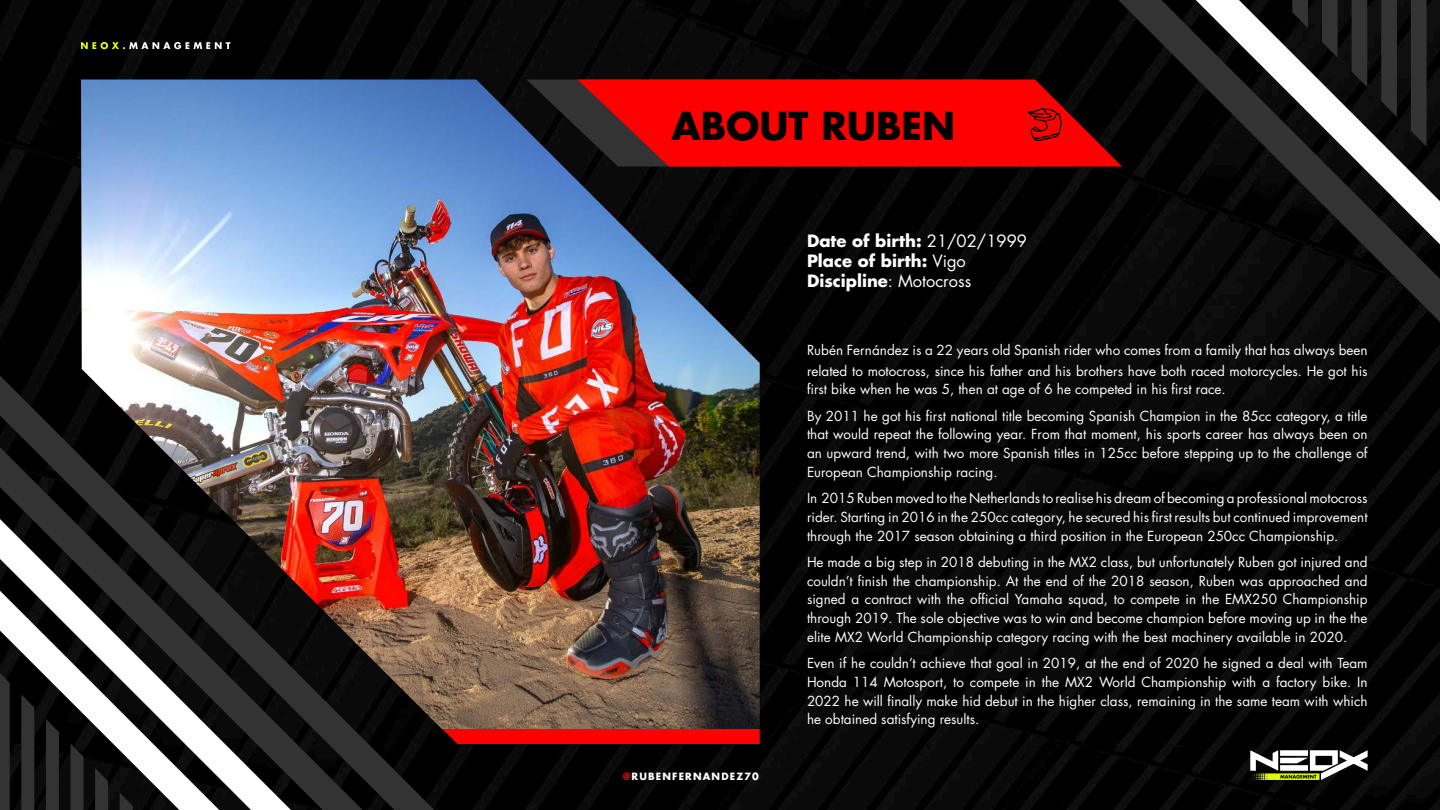
<style>
.page{position:relative;width:1440px;height:810px;background:#fff}
.page>*{position:absolute;margin:0;border:0;box-sizing:border-box;transform-origin:0 0}
.t1{font:700 37.5px "Futura Std";color:#000}
.t2{font:700 16.5px "Futura Std";color:#fff}
.t3{font:13.5px/18.8px "Futura Std";color:#fff;text-align:justify}
.t4{font:700 9.75px "Futura Std";letter-spacing:.12em;color:#fff}
.s1{font-weight:400}
.s2{color:#f00}
</style>
<div class="page">
<img style="left:0;top:0;width:1440px;height:810px">
<svg style="left:0;top:331px;width:840px;height:479px;background:#090909"></svg>
<svg style="left:0;top:519px;width:291px;height:291px"></svg>
<svg style="left:0;top:591px;width:219px;height:219px"></svg>
<svg style="left:71px;top:744px;width:13px;height:66px"></svg>
<svg style="left:21px;top:694px;width:13px;height:116px;background:#2e2e2e"></svg>
<svg style="left:95px;top:768px;width:13px;height:42px"></svg>
<svg style="left:120px;top:793px;width:13px;height:17px"></svg>
<svg style="left:0;top:673px;width:10px;height:137px"></svg>
<svg style="left:46px;top:719px;width:13px;height:91px"></svg>
<svg style="left:1118px;top:0;width:322px;height:322px;background:#262626"></svg>
<svg style="left:1322px;top:0;width:16px;height:58px"></svg>
<svg style="left:1381px;top:0;width:16px;height:117px;background:#2f2f2f"></svg>
<svg style="left:1292px;top:0;width:16px;height:28px"></svg>
<svg style="left:1411px;top:0;width:16px;height:147px;background:#2f2f2f"></svg>
<svg style="left:1352px;top:0;width:15px;height:87px"></svg>
<svg style="left:81px;top:42px;width:149px;height:7px"></svg>
<img style="left:81px;top:80px;width:679px;height:649px">
<svg style="left:526px;top:80px;width:52px;height:86px;background:#1e2531"></svg>
<svg style="left:578px;top:80px;width:544px;height:86px;background:#d80303"></svg>
<div style="left:442px;top:729px;width:318px;height:15px;background:#f00"></div>
<svg style="left:1249px;top:750px;width:119px;height:30px"></svg>
<svg style="left:1027px;top:108px;width:35px;height:33px"></svg>
<p class="t1" style="left:671px;top:101px;width:285px">ABOUT RUBEN</p>
<p class="t2" style="left:807px;top:230px;width:222px">Date of birth: <span class="s1">21/02/1999</span></p>
<p class="t2" style="left:807px;top:250px;width:160px">Place of birth: <span class="s1">Vigo</span></p>
<p class="t2" style="left:807px;top:270px;width:166px">Discipline<span class="s1">: Motocross</span></p>
<p class="t4" style="left:623px;top:770px;width:137px"><span class="s2">@</span>RUBENFERNANDEZ70</p>
<p class="t3" style="left:807px;top:340px;width:562px;line-height:20.2px">Rubén Fernández is a 22 years old Spanish rider who comes from a family that has always been related to motocross, since his father and his brothers have both raced motorcycles. He got his</p>
<p class="t3" style="left:807px;top:380px;width:420px">first bike when he was 5, then at age of 6 he competed in his first race.</p>
<p class="t3" style="left:807px;top:406px;width:562px">By 2011 he got his first national title becoming Spanish Champion in the 85cc category, a title that would repeat the following year. From that moment, his sports career has always been on an upward trend, with two more Spanish titles in 125cc before stepping up to the challenge of European Championship racing.</p>
<p class="t3" style="left:807px;top:489px;width:562px">In 2015 Ruben moved to the Netherlands to realise his dream of becoming a professional motocross rider. Starting in 2016 in the 250cc category, he secured his first results but continued improvement through the 2017 season obtaining a third position in the European 250cc Championship.</p>
<p class="t3" style="left:807px;top:553px;width:562px">He made a big step in 2018 debuting in the MX2 class, but unfortunately Ruben got injured and couldn’t finish the championship. At the end of the 2018 season, Ruben was approached and signed a contract with the official Yamaha squad, to compete in the EMX250 Championship through 2019. The sole objective was to win and become champion before moving up in the the elite MX2 World Championship category racing with the best machinery available in 2020.</p>
<p class="t3" style="left:807px;top:654px;width:562px">Even if he couldn’t achieve that goal in 2019, at the end of 2020 he signed a deal with Team Honda 114 Motosport, to compete in the MX2 World Championship with a factory bike. In 2022 he will finally make hid debut in the higher class, remaining in the same team with which he obtained satisfying results.</p>
</div>
